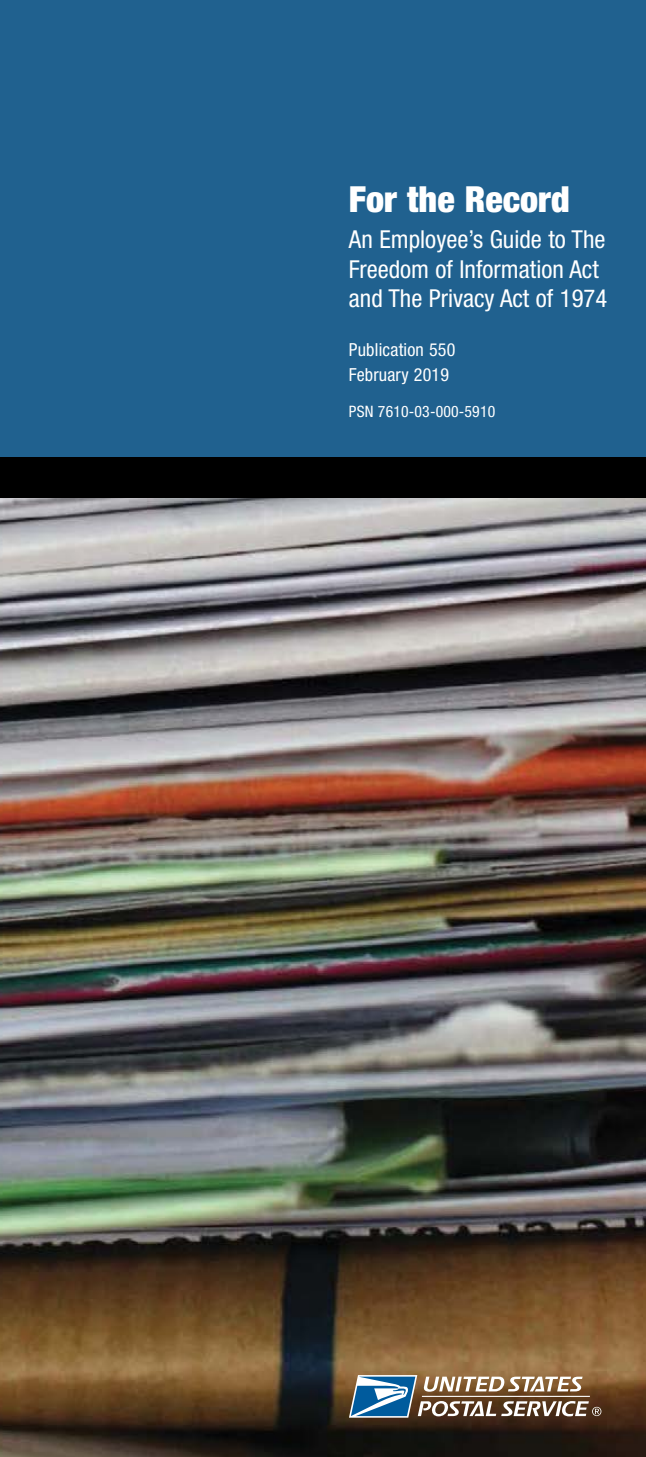
<style>
.page{position:relative;width:646px;height:1457px;background:#fff}
.page>*{position:absolute;margin:0;border:0;box-sizing:border-box;transform-origin:0 0}
.t1{font:900 condensed 36px "Helvetica Neue LT Std";color:#fff}
.t2{font:condensed 24.75px/29.2px "Helvetica Neue LT Std";color:#fff}
.t3{font:condensed 18px/24.8px "Helvetica Neue LT Std";letter-spacing:.01em;color:#fff}
.t4{font:condensed 15.75px "Helvetica Neue LT Std";letter-spacing:.01em;color:#fff}
</style>
<div class="page">
<img style="left:0;top:498px;width:646px;height:959px">
<div style="left:0;top:0;width:646px;height:459px;background:#20618f"></div>
<svg style="left:349px;top:1375px;width:252px;height:42px"></svg>
<div style="left:0;top:457px;width:646px;height:41px;background:#000"></div>
<p class="t1" style="left:349px;top:177px;width:222px">For the Record</p>
<p class="t2" style="left:349px;top:225px;width:260px">An Employee’s Guide to The<br>Freedom of Information Act and The Privacy Act of 1974</p>
<p class="t3" style="left:349px;top:338px;width:108px">Publication 550<br>February 2019</p>
<p class="t4" style="left:349px;top:403px;width:148px">PSN 7610-03-000-5910</p>
</div>
